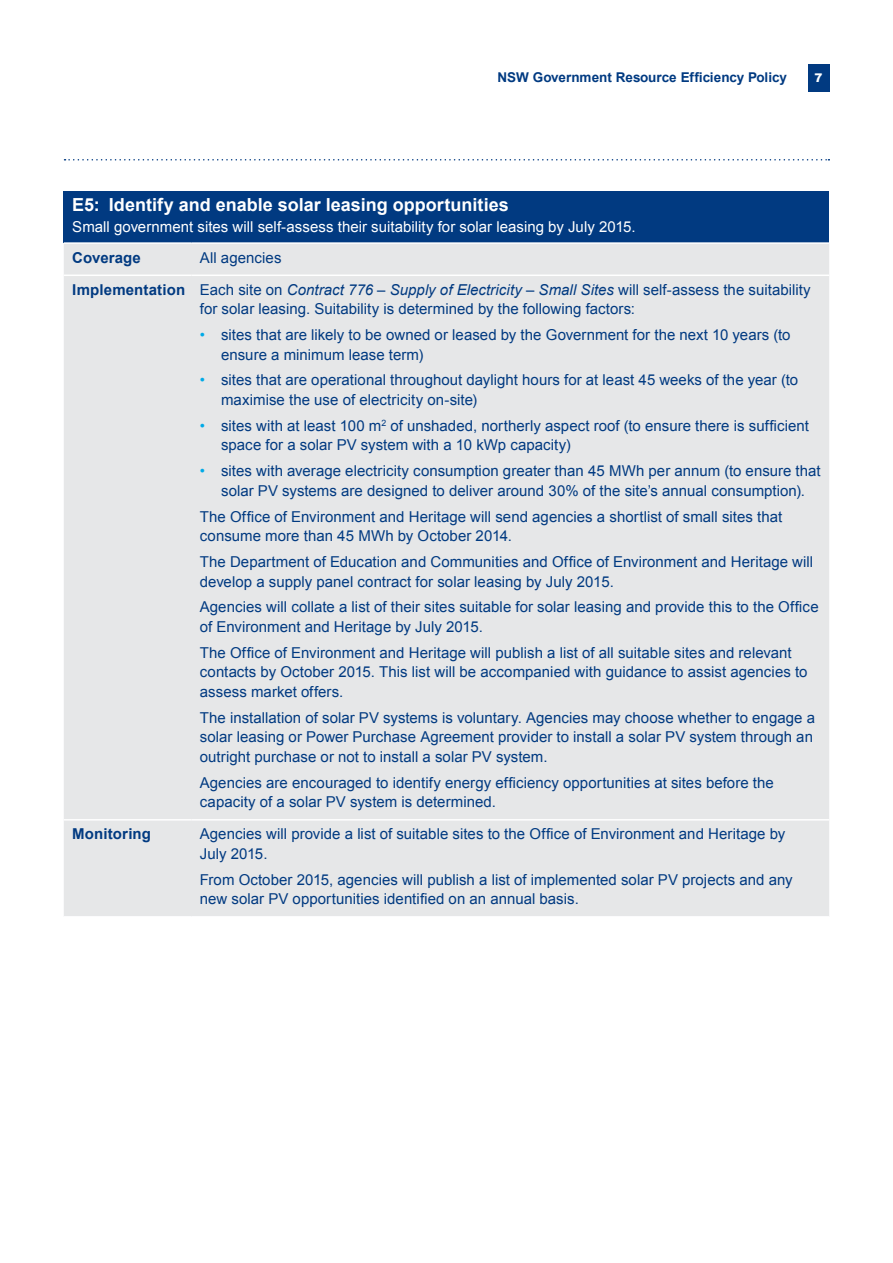
<style>
.page{position:relative;width:893px;height:1263px;background:#fff}
.page>*{position:absolute;margin:0;border:0;box-sizing:border-box;transform-origin:0 0}
.t1{font:700 18px "Arial";color:#fff}
.t2{font:15px/19.5px "Arial";letter-spacing:.005em;color:#013a81}
.t3{font:15px "Arial";color:#fff}
.t4{font:700 15px "Arial";letter-spacing:.01em;color:#013a81}
.t5{font:700 13.5px "Arial";color:#013a81}
.t6{font:900 12px "Arial";color:#fff}
.s1{font-weight:700}
.s2{font-style:italic}
.s3{color:#00aae7}
.s4{font-style:inherit}
</style>
<div class="page">
<div style="left:808px;top:64px;width:21px;height:27px;background:#013a81"></div>
<svg style="left:65px;top:159px;width:764px;height:2px"></svg>
<div style="left:64px;top:191px;width:765px;height:52px;background:#013a81"></div>
<div style="left:64px;top:244px;width:765px;height:672px;background:#e6e7e8"></div>
<hr style="left:64px;top:275px;width:127px;height:1px;background:#fff">
<hr style="left:191px;top:275px;width:638px;height:1px;background:#fff">
<hr style="left:64px;top:819px;width:127px;height:1px;background:#fff">
<hr style="left:191px;top:819px;width:638px;height:1px;background:#fff">
<hr style="left:64px;top:242px;width:127px;height:2px;background:#fff">
<hr style="left:191px;top:242px;width:638px;height:2px;background:#fff">
<p class="t5" style="left:498px;top:68px;width:291px">NSW Government Resource Efficiency Policy</p>
<p class="t6" style="left:815px;top:69px;width:10px">7</p>
<p class="t1" style="left:72px;top:192px;width:438px">E5: Identify and enable solar leasing opportunities</p>
<p class="t3" style="left:72px;top:217px;width:565px">Small government sites will self-assess their suitability for solar leasing by July 2015.</p>
<p class="t4" style="left:72px;top:247px;width:70px">Coverage</p>
<p class="t2" style="left:72px;top:241px;width:740px;line-height:32.2px;text-indent:128px">All agencies<br><span class="s1">Implementation</span> Each site on <span class="s2">Contract 776 – Supply of Electricity</span> – <span class="s2">Small Sites</span> will self-assess the suitability</p>
<p class="t2" style="left:200px;top:299px;width:437px">for solar leasing. Suitability is determined by the following factors:</p>
<p class="t2" style="left:221px;top:325px;width:571px;text-indent:-21px"><span class="s3">•</span> sites that are likely to be owned or leased by the Government for the next 10 years (to ensure a minimum lease term)</p>
<p class="t2" style="left:221px;top:371px;width:579px;text-indent:-21px"><span class="s3">•</span> sites that are operational throughout daylight hours for at least 45 weeks of the year (to maximise the use of electricity on-site)</p>
<p class="t2" style="left:221px;top:416px;width:589px;text-indent:-21px"><span class="s3">•</span> sites with at least 100 m<sup>2</sup> of unshaded, northerly aspect roof (to ensure there is sufficient space for a solar PV system with a 10 kWp capacity)</p>
<p class="t2" style="left:200px;top:461px;width:622px;text-align:center"><span class="s3">•</span> sites with average electricity consumption greater than 45 MWh per annum (to ensure that solar PV systems are designed to deliver around 30% of the site’s annual consumption).</p>
<p class="t2" style="left:200px;top:507px;width:584px">The Office of Environment and Heritage will send agencies a shortlist of small sites that consume more than 45 MWh by October 2014.</p>
<p class="t2" style="left:200px;top:552px;width:615px">The Department of Education and Communities and Office of Environment and Heritage will develop a supply panel contract for solar leasing by July 201<span class="s4">5</span>.</p>
<p class="t2" style="left:200px;top:597px;width:620px">Agencies will collate a list of their sites suitable for solar leasing and provide this to the Office of Environment and Heritage by July 2015.</p>
<p class="t2" style="left:200px;top:643px;width:609px">The Office of Environment and Heritage will publish a list of all suitable sites and relevant contacts by October 2015. This list will be accompanied with guidance to assist agencies to assess market offers.</p>
<p class="t2" style="left:200px;top:708px;width:617px">The installation of solar PV systems is voluntary. Agencies may choose whether to engage a solar leasing or Power Purchase Agreement provider to install a solar PV system through an outright purchase or not to install a solar PV system.</p>
<p class="t2" style="left:200px;top:773px;width:575px">Agencies are encouraged to identify energy efficiency opportunities at sites before the capacity of a solar PV system is determined.</p>
<p class="t4" style="left:72px;top:824px;width:80px">Monitoring</p>
<p class="t2" style="left:200px;top:824px;width:587px">Agencies will provide a list of suitable sites to the Office of Environment and Heritage by<br>July 2015.</p>
<p class="t2" style="left:200px;top:870px;width:594px">From October 2015, agencies will publish a list of implemented solar PV projects and any new solar PV opportunities identified on an annual basis.</p>
</div>
